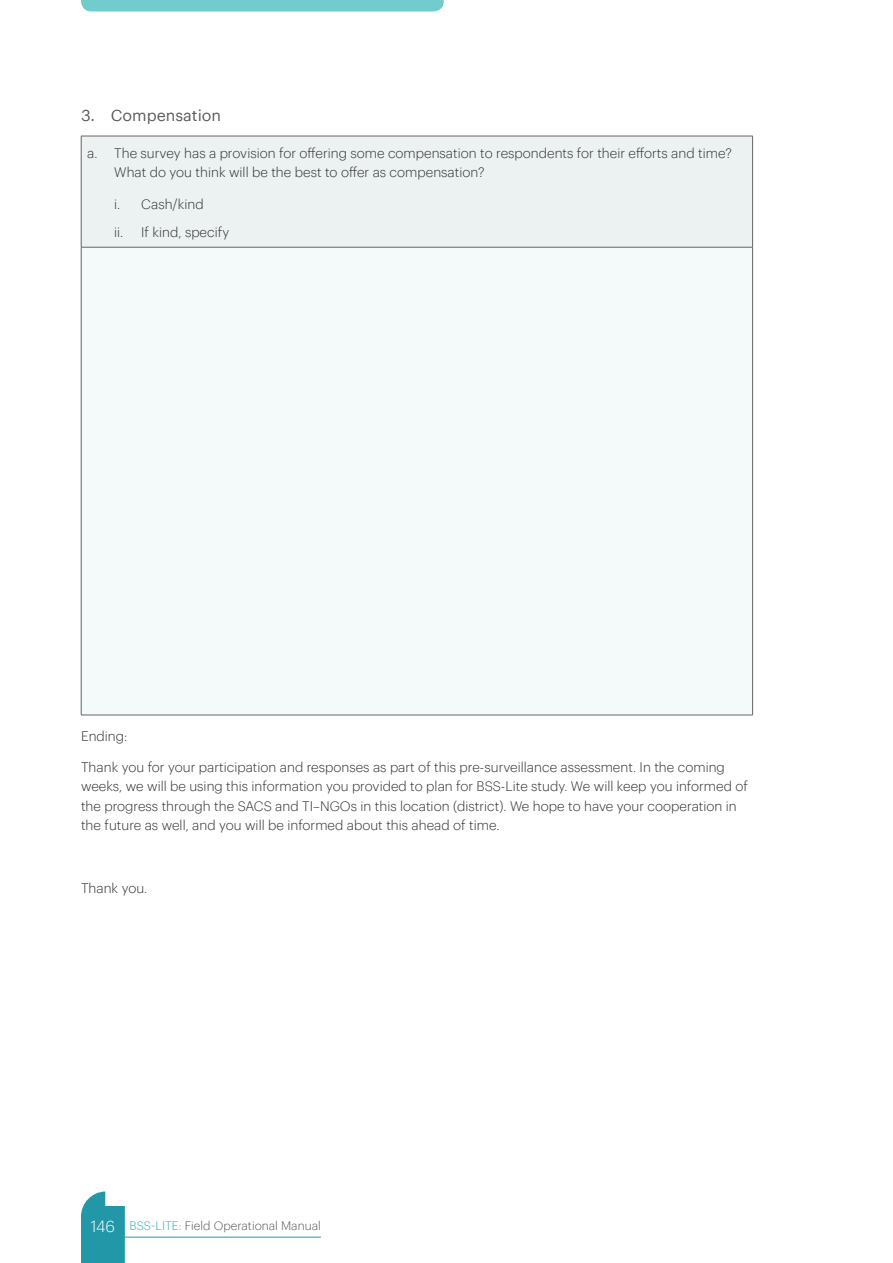
<style>
.page{position:relative;width:893px;height:1263px;background:#fff}
.page>*{position:absolute;margin:0;border:0;box-sizing:border-box;transform-origin:0 0}
.t1{font:15.75px "Graphik Web";color:#58595b}
.t2{font:300 13.5px/19.5px "Graphik Web";color:#323031}
.t3{font:300 12px "Graphik Web";color:#58595b}
.s1{font-size:15.75px;color:#fff}
.s2{color:#37a7b8}
</style>
<div class="page">
<svg style="left:81px;top:1191px;width:44px;height:72px;background:#40a5b4"></svg>
<hr style="left:124px;top:1237px;width:197px;height:1px;background:#2197a8">
<div style="left:81px;top:0;width:363px;height:11px;background:#72cbcd"></div>
<div style="left:81px;top:136px;width:672px;height:111px;background:#ecf1f2"></div>
<div style="left:81px;top:247px;width:672px;height:468px;background:#f3faf9"></div>
<hr style="left:81px;top:136px;width:672px;height:1px;background:#636466">
<hr style="left:81px;top:136px;width:1px;height:111px;background:#636466">
<hr style="left:752px;top:136px;width:1px;height:111px;background:#636466">
<hr style="left:81px;top:247px;width:672px;height:1px;background:#636466">
<hr style="left:81px;top:247px;width:1px;height:468px;background:#636466">
<hr style="left:752px;top:247px;width:1px;height:468px;background:#636466">
<hr style="left:81px;top:715px;width:672px;height:1px;background:#636466">
<p class="t1" style="left:81px;top:108px;width:142px">3. Compensation</p>
<p class="t2" style="left:114px;top:144px;width:619px;text-indent:-27px">a. The survey has a provision for offering some compensation to respondents for their efforts and time?<br>What do you think will be the best to offer as compensation?</p>
<p class="t2" style="left:114px;top:190px;width:117px;line-height:28px">i. Cash/kind<br>ii. If kind, specify</p>
<p class="t2" style="left:81px;top:726px;width:48px">Ending:</p>
<p class="t2" style="left:81px;top:758px;width:668px">Thank you for your participation and responses as part of this pre-surveillance assessment. In the coming weeks, we will be using this information you provided to plan for BSS-Lite study. We will keep you informed of the progress through the SACS and TI–NGOs in this location (district). We hope to have your cooperation in the future as well, and you will be informed about this ahead of time.</p>
<p class="t2" style="left:81px;top:879px;width:68px">Thank you.</p>
<p class="t3" style="left:91px;top:1220px;width:232px"><span class="s1">146</span> <span class="s2">BSS-LITE:</span> Field Operational Manual</p>
</div>
